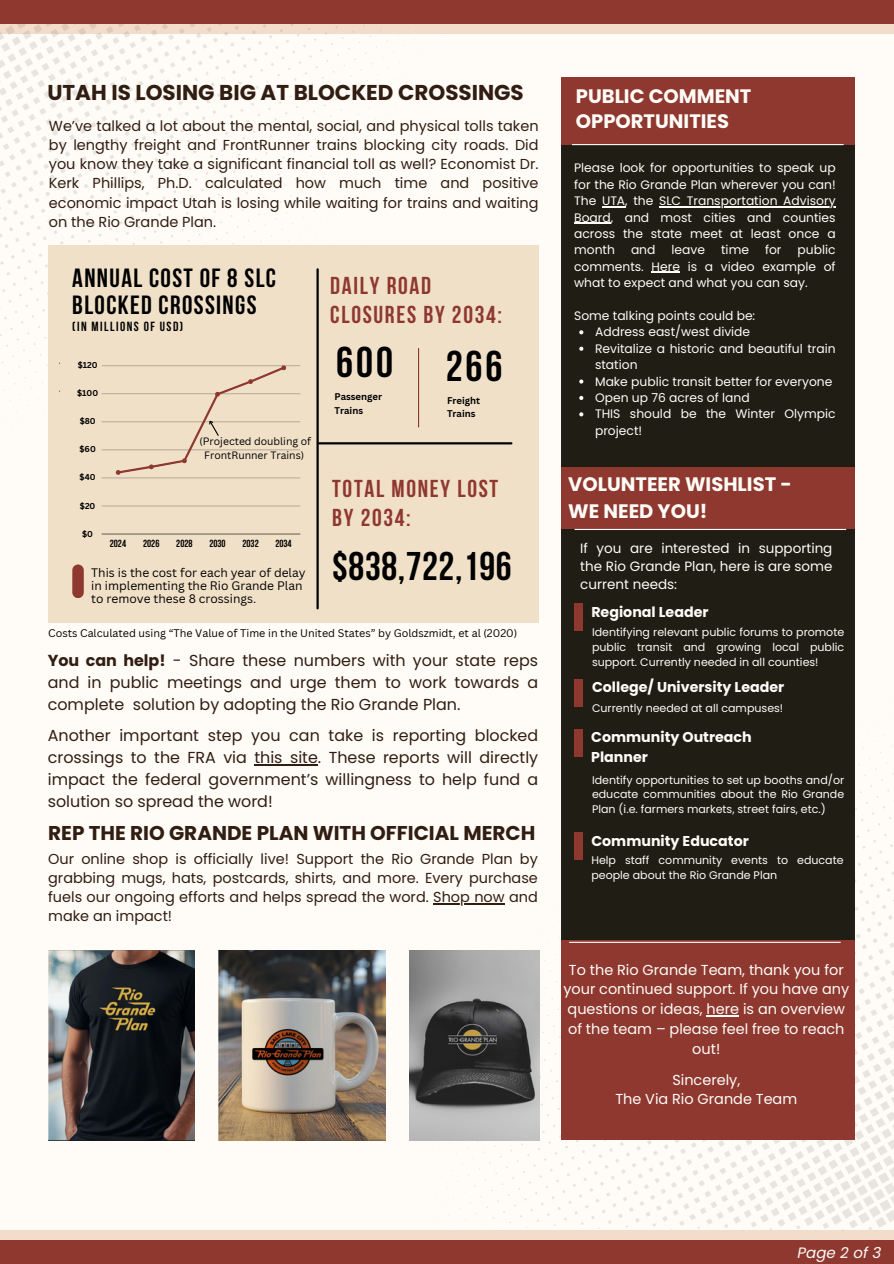
<style>
.page{position:relative;width:894px;height:1264px;background:#fff}
.page>*{position:absolute;margin:0;border:0;box-sizing:border-box;transform-origin:0 0}
.t1{font:700 42.75px "Bebas Neue";letter-spacing:.07em;color:#000}
.t2{font:700 39.9px "Bebas Neue";letter-spacing:.015em;color:#000}
.t3{font:700 26.25px/26.7px "Bebas Neue";letter-spacing:.05em;color:#000}
.t4{font:700 24.45px/28.8px "Bebas Neue";letter-spacing:.07em;color:#8e3830}
.t5{font:700 21.45px "Poppins";color:#311d12}
.t6{font:700 19.95px "Poppins";color:#311d12}
.t7{font:700 19.5px/24.8px "Poppins";color:#fffcf7}
.t8{font:15.9px/21.9px "Poppins";color:#311d12;text-align:justify}
.t9{font:italic 15px "Poppins";color:#fffcf7}
.t10{font:14.4px/19.2px "Poppins";color:#311d12;text-align:justify}
.t11{font:14.4px/19.6px "Poppins";color:#fffcf7;text-align:center}
.t12{font:700 14.25px/19.6px "Poppins";color:#fffcf7}
.t13{font:13.5px/18px "Poppins";color:#fffcf7;text-align:justify}
.t14{font:700 13.2px "Bebas Neue";letter-spacing:.11em;color:#000}
.t15{font:12.3px/16.4px "Poppins";color:#fffcf7;text-align:justify}
.t16{font:12px/13px "Canva Sans";color:#000}
.t17{font:11.1px/14.7px "Poppins";color:#fffcf7;text-align:justify}
.t18{font:10.8px "Canva Sans";color:#000}
.t19{font:700 10.35px "Bebas Neue";color:#000}
.t20{font:10.35px "Canva Sans";color:#000}
.t21{font:700 9.6px "Canva Sans";color:#000}
.t22{font:700 8.25px "Canva Sans";color:#000}
.s1{font-weight:700}
</style>
<div class="page">
<div style="left:0;top:0;width:893px;height:1263px;background:#fffcf7"></div>
<svg style="left:349px;top:640px;width:544px;height:590px"></svg>
<svg style="left:0;top:33px;width:524px;height:402px"></svg>
<div style="left:48px;top:245px;width:490px;height:377px;background:#f0e0c7"></div>
<hr style="left:102px;top:534px;width:198px;height:1px;background:#a39887">
<hr style="left:102px;top:505px;width:198px;height:1px;background:#d0c3ad">
<hr style="left:102px;top:477px;width:198px;height:1px;background:#cdbfaa">
<hr style="left:102px;top:449px;width:198px;height:1px;background:#c9bba7">
<hr style="left:102px;top:421px;width:198px;height:1px;background:#c6b9a4">
<hr style="left:102px;top:393px;width:198px;height:1px;background:#c2b5a1">
<hr style="left:102px;top:365px;width:198px;height:1px;background:#c0b39f">
<div style="left:72px;top:564px;width:12px;height:34px;background:#8e3830;border-radius:6px"></div>
<hr style="left:316px;top:269px;width:2px;height:339px;background:#000">
<svg style="left:116px;top:365px;width:170px;height:110px"></svg>
<hr style="left:318px;top:442px;width:193px;height:2px;background:#000">
<hr style="left:418px;top:348px;width:1px;height:79px;background:#8e3830">
<div style="left:0;top:1230px;width:893px;height:33px;background:#f2dcca"></div>
<div style="left:0;top:0;width:893px;height:33px;background:#f2dcca"></div>
<div style="left:0;top:1239px;width:893px;height:24px;background:#8e3830"></div>
<div style="left:0;top:0;width:893px;height:24px;background:#8e3830"></div>
<div style="left:561px;top:98px;width:293px;height:994px;background:#201d14"></div>
<div style="left:561px;top:940px;width:293px;height:200px;background:#8e3830"></div>
<hr style="left:569px;top:941px;width:271px;height:1px;background:#fdfdfd">
<div style="left:561px;top:77px;width:293px;height:68px;background:#8e3830"></div>
<hr style="left:572px;top:144px;width:271px;height:1px;background:#fffcf7">
<div style="left:561px;top:468px;width:293px;height:61px;background:#8e3830"></div>
<div style="left:574px;top:603px;width:8px;height:28px;background:#8e3830"></div>
<div style="left:574px;top:729px;width:8px;height:27px;background:#8e3830"></div>
<div style="left:574px;top:679px;width:8px;height:27px;background:#8e3830"></div>
<div style="left:574px;top:832px;width:8px;height:28px;background:#8e3830"></div>
<hr style="left:574px;top:529px;width:271px;height:1px;background:#fdfdfd">
<img style="left:218px;top:950px;width:167px;height:190px">
<img style="left:409px;top:950px;width:130px;height:190px">
<img style="left:48px;top:950px;width:146px;height:190px">
<svg style="left:602px;top:206px;width:23px;height:1px"></svg>
<hr style="left:659px;top:206px;width:176px;height:1px;background:#fffcf7">
<hr style="left:574px;top:222px;width:36px;height:2px;background:#fffcf7">
<svg style="left:651px;top:272px;width:28px;height:1px"></svg>
<svg style="left:579px;top:330px;width:4px;height:4px"></svg>
<svg style="left:579px;top:347px;width:4px;height:4px"></svg>
<svg style="left:579px;top:379px;width:4px;height:4px"></svg>
<svg style="left:579px;top:396px;width:4px;height:4px"></svg>
<svg style="left:579px;top:412px;width:4px;height:4px"></svg>
<hr style="left:706px;top:1015px;width:33px;height:1px;background:#fffcf7">
<hr style="left:254px;top:764px;width:64px;height:1px;background:#311d12">
<hr style="left:433px;top:903px;width:71px;height:1px;background:#311d12">
<p class="t5" style="left:47px;top:77px;width:478px">UTAH IS LOSING BIG AT BLOCKED CROSSINGS</p>
<p class="t10" style="left:49px;top:116px;width:491px">We’ve talked a lot about the mental, social, and physical tolls taken by lengthy freight and FrontRunner trains blocking city roads. Did you know they take a significant financial toll as well? Economist Dr.<br>Kerk Phillips, Ph.D. calculated how much time and positive economic impact Utah is losing while waiting for trains and waiting on the Rio Grande Plan.</p>
<h3 class="t3" style="left:72px;top:267px;width:205px">ANNUAL COST OF 8 SLC<br>BLOCKED CROSSINGS</h3>
<h3 class="t14" style="left:72px;top:320px;width:112px">(IN MILLIONS OF USD)</h3>
<p class="t4" style="left:330px;top:273px;width:173px">DAILY ROAD<br>CLOSURES BY 2034:</p>
<p class="t1" style="left:336px;top:345px;width:58px">600</p>
<p class="t1" style="left:445px;top:348px;width:58px">266</p>
<h3 class="t22" style="left:78px;top:359px;width:21px">$120</h3>
<p class="t22" style="left:77px;top:387px;width:23px">$100</p>
<h6 class="t22" style="left:80px;top:415px;width:17px">$80</h6>
<h5 class="t22" style="left:79px;top:443px;width:18px">$60</h5>
<p class="t22" style="left:80px;top:471px;width:18px">$40</p>
<h5 class="t22" style="left:80px;top:499px;width:17px">$20</h5>
<p class="t22" style="left:82px;top:528px;width:12px">$0</p>
<p class="t19" style="left:58px;top:361px;width:38px">120000000</p>
<p class="t19" style="left:58px;top:389px;width:38px">100000000</p>
<h4 class="t21" style="left:334px;top:390px;width:49px">Passenger</h4>
<h3 class="t21" style="left:334px;top:403px;width:30px">Trains</h3>
<p class="t21" style="left:447px;top:394px;width:35px">Freight</p>
<p class="t21" style="left:447px;top:407px;width:30px">Trains</p>
<p class="t19" style="left:62px;top:417px;width:34px">80000000</p>
<p class="t20" style="left:199px;top:434px;width:113px">(Projected doubling of</p>
<p class="t20" style="left:204px;top:448px;width:101px">FrontRunner Trains)</p>
<p class="t19" style="left:62px;top:445px;width:34px">60000000</p>
<p class="t19" style="left:62px;top:474px;width:34px">40000000</p>
<p class="t4" style="left:332px;top:477px;width:167px">TOTAL MONEY LOST<br>BY 2034:</p>
<p class="t2" style="left:332px;top:550px;width:181px">$838,722,196</p>
<p class="t19" style="left:62px;top:502px;width:34px">20000000</p>
<p class="t19" style="left:91px;top:530px;width:6px">0</p>
<p class="t19" style="left:110px;top:539px;width:18px">2024</p>
<p class="t19" style="left:143px;top:539px;width:18px">2026</p>
<p class="t19" style="left:176px;top:539px;width:18px">2028</p>
<p class="t19" style="left:209px;top:539px;width:18px">2030</p>
<p class="t19" style="left:242px;top:539px;width:18px">2032</p>
<p class="t19" style="left:275px;top:539px;width:18px">2034</p>
<p class="t16" style="left:91px;top:566px;width:216px">This is the cost for each year of delay in implementing the Rio Grande Plan to remove these 8 crossings.</p>
<h2 class="t18" style="left:48px;top:625px;width:470px">Costs Calculated using “The Value of Time in the United States” by Goldszmidt, et al (2020)</h2>
<p class="t8" style="left:48px;top:649px;width:492px"><span class="s1">You can help!</span> - Share these numbers with your state reps and in public meetings and urge them to work towards a complete solution by adopting the Rio Grande Plan.</p>
<p class="t8" style="left:48px;top:724px;width:492px">Another important step you can take is reporting blocked crossings to the FRA via this site. These reports will directly impact the federal government’s willingness to help fund a solution so spread the word!</p>
<p class="t6" style="left:48px;top:819px;width:488px">REP THE RIO GRANDE PLAN WITH OFFICIAL MERCH</p>
<p class="t10" style="left:48px;top:849px;width:491px">Our online shop is officially live! Support the Rio Grande Plan by grabbing mugs, hats, postcards, shirts, and more. Every purchase fuels our ongoing efforts and helps spread the word. Shop now and</p>
<p class="t10" style="left:48px;top:906px;width:125px">make an impact!</p>
<p class="t7" style="left:575px;top:84px;width:177px">PUBLIC COMMENT<br>OPPORTUNITIES</p>
<h5 class="t15" style="left:574px;top:160px;width:263px">Please look for opportunities to speak up for the Rio Grande Plan wherever you can!<br>The UTA, the</h5>
<p class="t15" style="left:574px;top:193px;width:263px;text-indent:85px">SLC Transportation Advisory Board, and most cities and counties across the state meet at least once a month</p>
<p class="t15" style="left:630px;top:242px;width:26px">and</p>
<p class="t15" style="left:671px;top:242px;width:35px">leave</p>
<p class="t15" style="left:721px;top:242px;width:29px">time</p>
<p class="t15" style="left:764px;top:242px;width:18px">for</p>
<p class="t15" style="left:574px;top:242px;width:263px;text-indent:223px">public comments. Here is a video example of what to expect and what you can say.</p>
<p class="t15" style="left:595px;top:307px;width:242px;text-align:left;text-indent:-21px">Some talking points could be:<br>Address east/west divide<br>Revitalize a historic and beautiful train</p>
<p class="t15" style="left:595px;top:357px;width:239px">station<br>Make public transit better for everyone</p>
<h4 class="t15" style="left:595px;top:389px;width:156px">Open up 76 acres of land</h4>
<h2 class="t15" style="left:595px;top:406px;width:242px">THIS should be the Winter Olympic</h2>
<p class="t15" style="left:595px;top:422px;width:49px">project!</p>
<p class="t7" style="left:568px;top:471px;width:225px;line-height:27px">VOLUNTEER WISHLIST -<br>WE NEED YOU!</p>
<p class="t13" style="left:580px;top:539px;width:254px">If you are interested in supporting the Rio Grande Plan, here is are some current needs:</p>
<p class="t17" style="left:592px;top:625px;width:254px">Identifying relevant public forums to promote public transit and growing local public support. Currently needed in all counties!</p>
<p class="t12" style="left:591px;top:602px;width:119px">Regional Leader</p>
<p class="t12" style="left:592px;top:677px;width:194px">College/ University Leader</p>
<h2 class="t17" style="left:592px;top:701px;width:193px">Currently needed at all campuses!</h2>
<p class="t12" style="left:591px;top:727px;width:162px">Community Outreach<br>Planner</p>
<h1 class="t17" style="left:592px;top:772px;width:254px">Identify opportunities to set up booths and/or educate communities about the Rio Grande Plan (i.e. farmers markets, street fairs, etc.)</h1>
<h1 class="t12" style="left:591px;top:830px;width:159px">Community Educator</h1>
<p class="t17" style="left:591px;top:852px;width:254px">Help staff community events to educate people about the Rio Grande Plan</p>
<p class="t11" style="left:563px;top:959px;width:287px">To the Rio Grande Team, thank you for your continued support. If you have any questions or ideas, here is an overview of the team – please feel free to reach out!</p>
<p class="t11" style="left:615px;top:1069px;width:183px">Sincerely,<br>The Via Rio Grande Team</p>
<p class="t9" style="left:797px;top:1241px;width:85px">Page 2 of 3</p>
</div>
